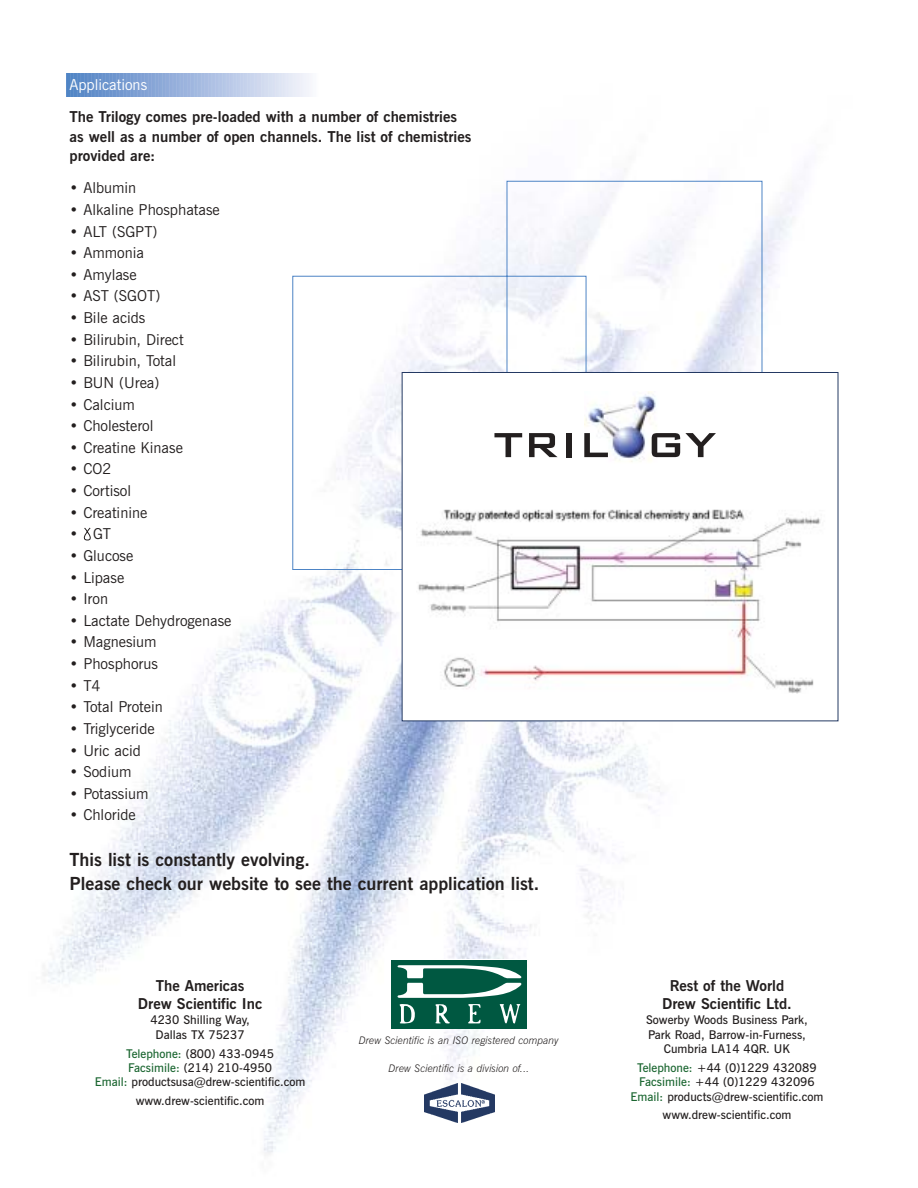
<style>
.page{position:relative;width:918px;height:1188px;background:#fff}
.page>*{position:absolute;margin:0;border:0;box-sizing:border-box;transform-origin:0 0}
.t1{font:700 18px/24px "News Gothic BT";color:#231f1f}
.t2{font:15px "News Gothic BT";color:#231f1f}
.t3{font:700 15px/18px "News Gothic BT";color:#231f1f;text-align:center}
.t4{font:15px "News Gothic BT";color:#fff}
.t5{font:600 12px/14.4px "News Gothic BT";color:#231f1f;text-align:center}
.t6{font:italic 300 10.5px "News Gothic BT";color:#231f1f}
.s1{color:#1b6631}
</style>
<div class="page">
<img style="left:43px;top:73px;width:796px;height:1081px">
<img style="left:425px;top:1084px;width:69px;height:39px">
<svg style="left:67px;top:74px;width:253px;height:22px;background:#a4bbe0"></svg>
<svg style="left:292px;top:181px;width:471px;height:389px"></svg>
<svg style="left:391px;top:959px;width:136px;height:70px"></svg>
<div style="left:391px;top:960px;width:136px;height:68px;background:#005841"></div>
<svg style="left:397px;top:965px;width:125px;height:59px"></svg>
<svg style="left:84px;top:528px;width:7px;height:12px"></svg>
<div style="left:402px;top:372px;width:436px;height:349px;background:#fff"></div>
<img style="left:418px;top:509px;width:403px;height:185px">
<img style="left:584px;top:391px;width:77px;height:71px">
<svg style="left:494px;top:433px;width:28px;height:24px"></svg>
<svg style="left:529px;top:433px;width:29px;height:24px"></svg>
<div style="left:566px;top:433px;width:6px;height:24px;background:#231f1f"></div>
<svg style="left:584px;top:433px;width:24px;height:24px"></svg>
<svg style="left:652px;top:433px;width:64px;height:24px"></svg>
<p class="t4" style="left:70px;top:79px;width:79px">Applications</p>
<p class="t3" style="left:70px;top:109px;width:403px;line-height:19.5px;text-align:left">The Trilogy comes pre-loaded with a number of chemistries as well as a number of open channels. The list of chemistries provided are:</p>
<p class="t2" style="left:70px;top:183px;width:68px">• Albumin</p>
<p class="t2" style="left:70px;top:204px;width:152px">• Alkaline Phosphatase</p>
<p class="t2" style="left:70px;top:226px;width:89px">• ALT (SGPT)</p>
<p class="t2" style="left:70px;top:247px;width:76px">• Ammonia</p>
<p class="t2" style="left:70px;top:269px;width:69px">• Amylase</p>
<p class="t2" style="left:70px;top:291px;width:92px">• AST (SGOT)</p>
<p class="t2" style="left:70px;top:312px;width:77px">• Bile acids</p>
<p class="t2" style="left:70px;top:334px;width:116px">• Bilirubin, Direct</p>
<p class="t2" style="left:70px;top:356px;width:108px">• Bilirubin, Total</p>
<p class="t2" style="left:70px;top:377px;width:91px">• BUN (Urea)</p>
<p class="t2" style="left:70px;top:399px;width:67px">• Calcium</p>
<p class="t2" style="left:70px;top:420px;width:86px">• Cholesterol</p>
<p class="t2" style="left:70px;top:442px;width:115px">• Creatine Kinase</p>
<p class="t2" style="left:70px;top:464px;width:43px">• CO2</p>
<p class="t2" style="left:70px;top:485px;width:63px">• Cortisol</p>
<p class="t2" style="left:70px;top:507px;width:79px">• Creatinine</p>
<p class="t2" style="left:70px;top:529px;width:43px">• GT</p>
<p class="t2" style="left:70px;top:550px;width:65px">• Glucose</p>
<p class="t2" style="left:70px;top:572px;width:56px">• Lipase</p>
<p class="t2" style="left:70px;top:593px;width:40px">• Iron</p>
<p class="t2" style="left:70px;top:615px;width:163px">• Lactate Dehydrogenase</p>
<p class="t2" style="left:70px;top:637px;width:89px">• Magnesium</p>
<p class="t2" style="left:70px;top:658px;width:90px">• Phosphorus</p>
<p class="t2" style="left:70px;top:680px;width:33px">• T4</p>
<p class="t2" style="left:70px;top:702px;width:95px">• Total Protein</p>
<p class="t2" style="left:70px;top:723px;width:87px">• Triglyceride</p>
<p class="t2" style="left:70px;top:745px;width:73px">• Uric acid</p>
<p class="t2" style="left:70px;top:767px;width:64px">• Sodium</p>
<p class="t2" style="left:70px;top:788px;width:81px">• Potassium</p>
<p class="t2" style="left:70px;top:810px;width:68px">• Chloride</p>
<h1 class="t1" style="left:70px;top:850px;width:471px">This list is constantly evolving.<br>Please check our website to see the current application list.</h1>
<p class="t3" style="left:138px;top:978px;width:126px">The Americas<br>Drew Scientific Inc</p>
<p class="t5" style="left:150px;top:1014px;width:101px">4230 Shilling Way,<br>Dallas TX 75237</p>
<p class="t5" style="left:95px;top:1047px;width:212px"><span class="s1">Telephone:</span> (800) 433-0945<br><span class="s1">Facsimile:</span> (214) 210-4950<br><span class="s1">Email:</span> productsusa@drew-scientific.com</p>
<p class="t5" style="left:136px;top:1095px;width:130px">www.drew-scientific.com</p>
<p class="t6" style="left:359px;top:1036px;width:202px">Drew Scientific is an ISO registered company</p>
<p class="t6" style="left:389px;top:1065px;width:142px">Drew Scientific is a division of...</p>
<p class="t3" style="left:662px;top:978px;width:131px">Rest of the World<br>Drew Scientific Ltd.</p>
<p class="t5" style="left:646px;top:1014px;width:163px">Sowerby Woods Business Park,<br>Park Road, Barrow-in-Furness,<br>Cumbria LA14 4QR. UK</p>
<p class="t5" style="left:631px;top:1062px;width:194px"><span class="s1">Telephone:</span> +44 (0)1229 432089<br><span class="s1">Facsimile:</span> +44 (0)1229 432096<br><span class="s1">Email:</span> products@drew-scientific.com</p>
<p class="t5" style="left:663px;top:1109px;width:130px">www.drew-scientific.com</p>
</div>
